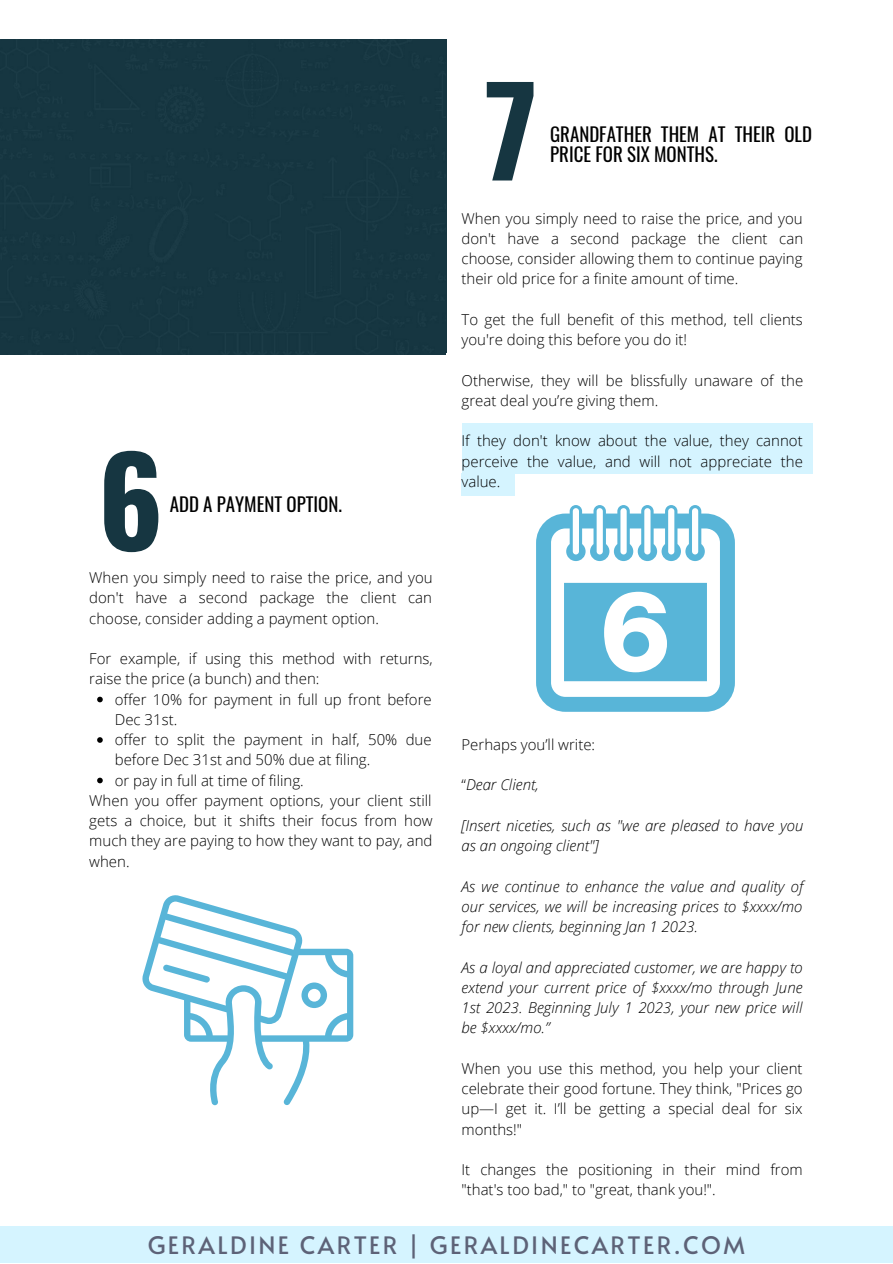
<style>
.page{position:relative;width:893px;height:1264px;background:#fff}
.page>*{position:absolute;margin:0;border:0;box-sizing:border-box;transform-origin:0 0}
.t1{font:700 121.65px "Oswald";color:#163641}
.t2{font:24px "Alata";letter-spacing:.1em;color:#5d6277}
.t3{font:18.9px/20.2px "Oswald";color:#000}
.t4{font:300 15px/20.2px "Open Sans";color:#000}
.t5{font:italic 300 15px/20.2px "Open Sans";color:#000;text-align:justify}
.s1{font-style:normal}
</style>
<div class="page">
<div style="left:0;top:1226px;width:892px;height:36px;background:#d5f4ff"></div>
<svg style="left:97px;top:696px;width:6px;height:6px"></svg>
<svg style="left:97px;top:737px;width:6px;height:5px"></svg>
<svg style="left:97px;top:777px;width:6px;height:6px"></svg>
<div style="left:461px;top:423px;width:351px;height:51px;background:#d5f4ff"></div>
<div style="left:460px;top:473px;width:54px;height:22px;background:#d5f4ff"></div>
<svg style="left:142px;top:895px;width:211px;height:210px"></svg>
<svg style="left:536px;top:505px;width:198px;height:206px"></svg>
<div style="left:0;top:39px;width:446px;height:315px;background:#163641"></div>
<h1 class="t1" style="left:98px;top:405px;width:67px">6</h1>
<p class="t3" style="left:170px;top:493px;width:174px">ADD A PAYMENT OPTION.</p>
<p class="t4" style="left:89px;top:567px;width:345px;text-align:justify">When you simply need to raise the price, and you don't have a second package the client can choose, consider adding a payment option.</p>
<p class="t4" style="left:89px;top:648px;width:345px">For example, if using this method with returns, raise the price (a bunch) and then:</p>
<p class="t4" style="left:115px;top:688px;width:318px">offer 10% for payment in full up front before<br>Dec 31st.<br>offer to split the payment in half, 50% due before Dec 31st and 50% due at filing.<br>or pay in full at time of filing.</p>
<p class="t4" style="left:89px;top:789px;width:345px;text-align:justify">When you offer payment options, your client still gets a choice, but it shifts their focus from how much they are paying to how they want to pay, and when.</p>
<h1 class="t1" style="left:484px;top:35px;width:55px">7</h1>
<p class="t3" style="left:550px;top:123px;width:263px">GRANDFATHER THEM AT THEIR OLD<br>PRICE FOR SIX MONTHS.</p>
<p class="t4" style="left:461px;top:208px;width:343px;text-align:justify">When you simply need to raise the price, and you don't have a second package the client can choose, consider allowing them to continue paying their old price for a finite amount of time.</p>
<p class="t4" style="left:461px;top:309px;width:343px">To get the full benefit of this method, tell clients you're doing this before you do it!</p>
<p class="t4" style="left:461px;top:369px;width:343px">Otherwise, they will be blissfully unaware of the great deal you’re giving them.</p>
<p class="t4" style="left:461px;top:430px;width:343px;text-align:justify">If they don't know about the value, they cannot perceive the value, and will not appreciate the value.</p>
<p class="t4" style="left:461px;top:734px;width:135px">Perhaps you’ll write:</p>
<p class="t5" style="left:461px;top:774px;width:79px"><span class="s1">“</span>Dear Client,</p>
<p class="t5" style="left:461px;top:815px;width:343px">[Insert niceties, such as "we are pleased to have you as an ongoing client"]</p>
<p class="t5" style="left:461px;top:875px;width:343px">As we continue to enhance the value and quality of our services, we will be increasing prices to $xxxx/mo for new clients, beginning Jan 1 2023.</p>
<p class="t5" style="left:461px;top:956px;width:343px">As a loyal and appreciated customer, we are happy to extend your current price of $xxxx/mo through June 1st 2023. Beginning July 1 2023, your new price will be $xxxx/mo.”</p>
<p class="t4" style="left:461px;top:1057px;width:342px;text-align:justify">When you use this method, you help your client celebrate their good fortune. They think, "Prices go up—I get it. I’ll be getting a special deal for six months!"</p>
<p class="t4" style="left:461px;top:1159px;width:342px">It changes the positioning in their mind from "that's too bad," to "great, thank you!".</p>
<h2 class="t2" style="left:148px;top:1227px;width:598px">GERALDINE CARTER | GERALDINECARTER.COM</h2>
</div>
